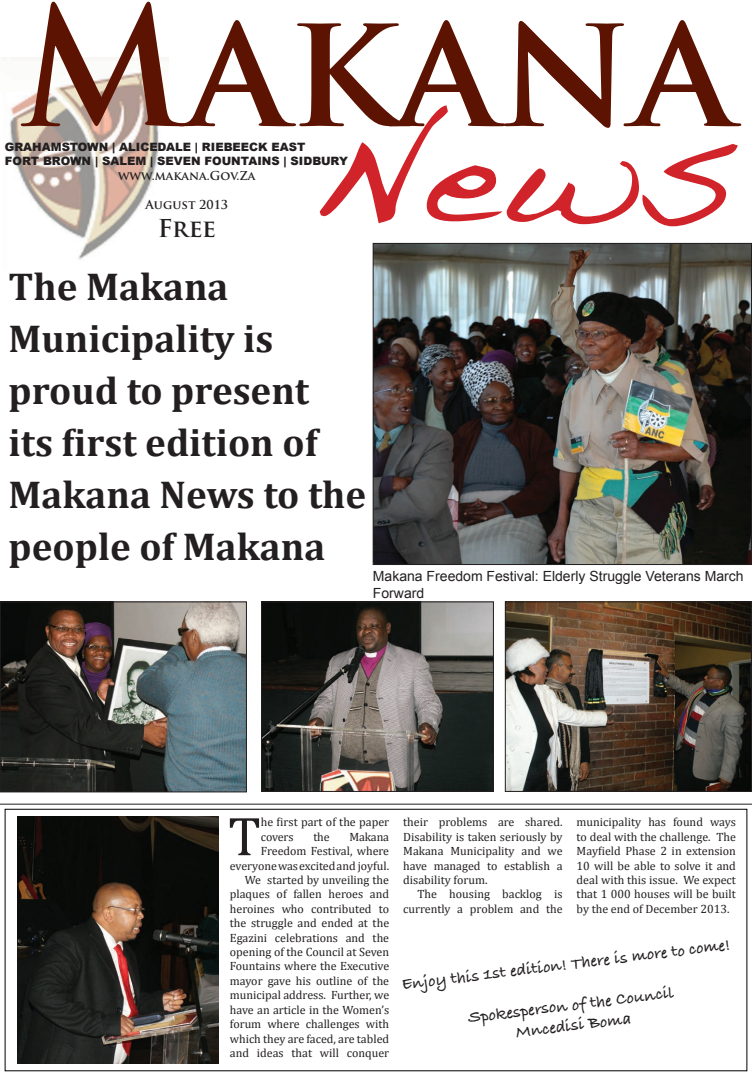
<style>
.page{position:relative;width:752px;height:1078px;background:#fff}
.page>*{position:absolute;margin:0;border:0;box-sizing:border-box;transform-origin:0 0}
.t1{font:700 160px "Trajan Pro";color:#5c1302}
.t2{font:160px "Handwriting Dakota";color:#d1232a}
.t3{font:55.2px "Cambria";color:#231f20}
.t4{font:700 39px/52px "Cambria";color:#231f20}
.t5{font:700 24px "Trajan Pro";color:#231f20}
.t6{font:17px/20.4px "Bradley Hand ITCTT Bold";color:#231f20;text-align:center}
.t7{font:14px/16.8px "Arial";color:#231f20}
.t8{font:12px/14.4px "Cambria";color:#231f20;text-align:right}
.t9{font:700 12px "Trajan Pro";color:#231f20}
.t10{font:900 11.5px/14.4px "Arial";color:#231f20}
</style>
<div class="page">
<img style="left:9px;top:71px;width:150px;height:189px">
<img style="left:374px;top:245px;width:375px;height:318px">
<div style="left:372px;top:243px;width:379px;height:322px;border:1px solid #231f20"></div>
<img style="left:506px;top:603px;width:243px;height:186px">
<div style="left:504px;top:601px;width:247px;height:190px;border:1px solid #231f20"></div>
<img style="left:263px;top:603px;width:228px;height:186px">
<div style="left:261px;top:601px;width:232px;height:190px;border:1px solid #231f20"></div>
<img style="left:2px;top:603px;width:243px;height:187px">
<div style="left:0;top:601px;width:247px;height:191px;border:1px solid #231f20"></div>
<hr style="left:0;top:803px;width:751px;height:1px;background:#231f20">
<img style="left:17px;top:816px;width:201px;height:247px">
<h1 class="t1" style="left:18px;top:-32px;width:716px">Makana</h1>
<h1 class="t2" style="left:308px;top:73px;width:429px">News</h1>
<p class="t10" style="left:5px;top:139px;width:344px">GRAHAMSTOWN | ALICEDALE | RIEBEECK EAST<br>FORT BROWN | SALEM | SEVEN FOUNTAINS | SIDBURY</p>
<p class="t9" style="left:118px;top:168px;width:139px">www.makana.Gov.Za</p>
<p class="t9" style="left:145px;top:197px;width:84px">August 2013</p>
<h3 class="t5" style="left:158px;top:214px;width:60px">Free</h3>
<h3 class="t4" style="left:9px;top:259px;width:359px">The Makana<br>Municipality is proud to present<br>its first edition of<br>Makana News to the people of Makana</h3>
<p class="t7" style="left:372px;top:567px;width:372px">Makana Freedom Festival: Elderly Struggle Veterans March<br>Forward</p>
<h2 class="t3" style="left:228px;top:803px;width:34px">T</h2>
<p class="t8" style="left:261px;top:814px;width:130px;text-align:left">he first part of the paper covers</p>
<p class="t8" style="left:230px;top:829px;width:161px">Makana<br>Freedom Festival, where everyone was excited and joyful.<br>We started by unveiling the plaques of fallen heroes and heroines who contributed to the struggle and ended at the<br>Egazini celebrations and the opening of the Council at Seven<br>Fountains where the Executive mayor gave his outline of the municipal address. Further, we have an article in the Women’s forum where challenges with which they are faced, are tabled and ideas that will conquer</p>
<p class="t8" style="left:313px;top:829px;width:18px">the</p>
<p class="t8" style="left:576px;top:814px;width:161px;text-align:justify">municipality has found ways to deal with the challenge. The Mayfield Phase 2 in extension 10 will be able to solve it and deal with this issue. We expect that 1 000 houses will be built by the end of December 2013.</p>
<h3 class="t6" style="left:400px;top:973px;width:332px;rotate:-7deg">Enjoy this 1st edition! There is more to come!</h3>
<p class="t8" style="left:403px;top:814px;width:161px;text-align:justify">their problems are shared.<br>Disability is taken seriously by Makana Municipality and we have managed to establish a disability forum.</p>
<p class="t8" style="left:403px;top:886px;width:161px">The housing backlog is currently a problem and the</p>
<h3 class="t6" style="left:466px;top:1006px;width:209px;rotate:-7deg">Spokesperson of the Council<br>Mncedisi Boma</h3>
</div>
